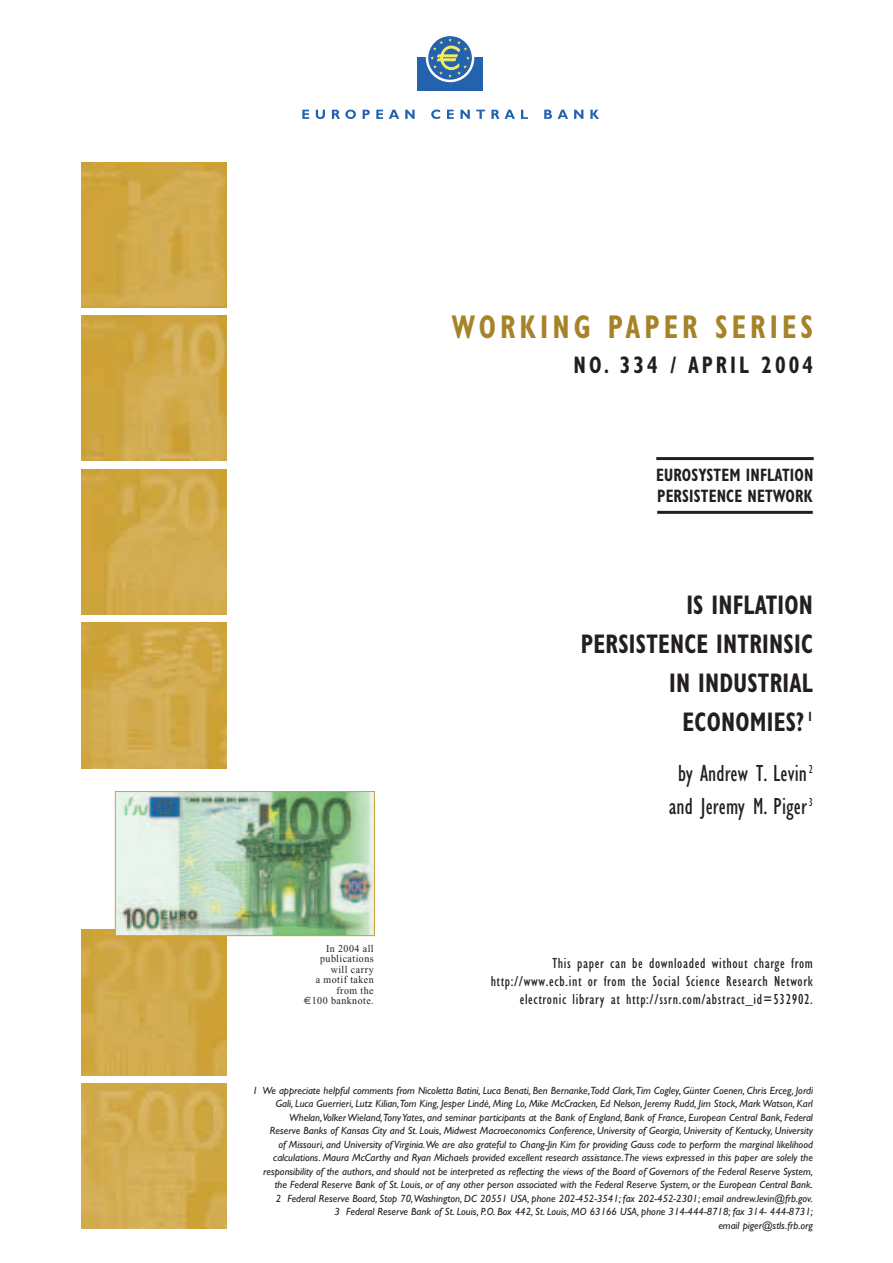
<style>
.page{position:relative;width:893px;height:1263px;background:#fff}
.page>*{position:absolute;margin:0;border:0;box-sizing:border-box;transform-origin:0 0}
.t1{font:700 condensed 33px "Gill Sans";letter-spacing:.145em;color:#a68328;scale:.85 1}
.t2{font:700 condensed 27px/39px "Gill Sans";letter-spacing:.01em;color:#231f20;text-align:right;scale:.85 1}
.t3{font:condensed 24px/33px "Gill Sans";letter-spacing:.005em;color:#231f20;text-align:center;scale:.95 1}
.t4{font:700 condensed 24px "Gill Sans";letter-spacing:.145em;color:#231f20;scale:.85 1}
.t5{font:700 condensed 18px/21px "Gill Sans";letter-spacing:.01em;color:#231f20;scale:.85 1}
.t6{font:condensed 15px/18px "Gill Sans";letter-spacing:.045em;color:#231f20;text-align:right}
.t7{font:italic 10.5px/13.5px "Gill Sans";color:#231f20;text-align:right}
.t8{font:10.5px/10.5px "Times New Roman";letter-spacing:.045em;color:#231f20;text-align:right;scale:.95 1}
.s1{font-family:"Euro Sans"}
</style>
<div class="page">
<img style="left:81px;top:162px;width:146px;height:145px">
<img style="left:81px;top:316px;width:146px;height:145px">
<img style="left:81px;top:469px;width:146px;height:145px">
<img style="left:81px;top:623px;width:146px;height:145px">
<img style="left:81px;top:930px;width:146px;height:145px">
<img style="left:81px;top:1083px;width:146px;height:146px">
<img style="left:117px;top:793px;width:255px;height:141px">
<div style="left:115px;top:791px;width:259px;height:145px;border:1px solid #cca134"></div>
<svg style="left:302px;top:110px;width:7px;height:9px"></svg>
<svg style="left:316px;top:110px;width:9px;height:9px"></svg>
<svg style="left:332px;top:110px;width:24px;height:9px"></svg>
<svg style="left:362px;top:110px;width:8px;height:9px"></svg>
<svg style="left:376px;top:110px;width:7px;height:9px"></svg>
<svg style="left:389px;top:110px;width:10px;height:9px"></svg>
<svg style="left:405px;top:110px;width:9px;height:9px"></svg>
<svg style="left:431px;top:110px;width:9px;height:9px"></svg>
<svg style="left:447px;top:110px;width:7px;height:9px"></svg>
<svg style="left:460px;top:110px;width:10px;height:9px"></svg>
<svg style="left:476px;top:110px;width:9px;height:9px"></svg>
<svg style="left:491px;top:110px;width:24px;height:9px"></svg>
<svg style="left:521px;top:110px;width:7px;height:9px"></svg>
<svg style="left:544px;top:110px;width:24px;height:9px"></svg>
<svg style="left:574px;top:110px;width:9px;height:9px"></svg>
<svg style="left:590px;top:110px;width:9px;height:9px"></svg>
<div style="left:417px;top:57px;width:66px;height:34px;background:#2362af"></div>
<svg style="left:426px;top:34px;width:48px;height:48px"></svg>
<svg style="left:428px;top:36px;width:44px;height:44px"></svg>
<svg style="left:430px;top:38px;width:40px;height:40px"></svg>
<hr style="left:656px;top:457px;width:157px;height:3px;background:#231f20">
<hr style="left:657px;top:511px;width:155px;height:3px;background:#231f20">
<h1 class="t1" style="left:451px;top:315px;width:426px">WORKING PAPER SERIES</h1>
<h3 class="t4" style="left:573px;top:356px;width:283px">NO. 334 / APRIL 2004</h3>
<h3 class="t5" style="left:656px;top:467px;width:186px">EUROSYSTEM INFLATION<br>PERSISTENCE NETWORK</h3>
<p class="t8" style="left:304px;top:944px;width:75px">In 2004 all publications will carry<br>a motif taken from the<br><span class="s1">€</span>100 banknote.</p>
<h2 class="t2" style="left:580px;top:588px;width:274px">IS INFLATION<br>PERSISTENCE INTRINSIC<br>IN INDUSTRIAL<br>ECONOMIES? <sup>1</sup></h2>
<h3 class="t3" style="left:668px;top:759px;width:153px">by Andrew T. Levin<sup>2 </sup>and Jeremy M. Piger<sup>3</sup></h3>
<h3 class="t6" style="left:490px;top:956px;width:324px">This paper can be downloaded without charge from http://www.ecb.int or from the Social Science Research Network electronic library at http://ssrn.com/abstract_id=532902.</h3>
<p class="t7" style="left:252px;top:1085px;width:562px">1 We appreciate helpful comments from Nicoletta Batini, Luca Benati, Ben Bernanke,Todd Clark,Tim Cogley, Günter Coenen, Chris Erceg, Jordi Gali, Luca Guerrieri, Lutz Kilian,Tom King, Jesper Lindé, Ming Lo, Mike McCracken, Ed Nelson, Jeremy Rudd, Jim Stock, Mark Watson, Karl Whelan,Volker Wieland,Tony Yates, and seminar participants at the Bank of England, Bank of France, European Central Bank, Federal<br>Reserve Banks of Kansas City and St. Louis, Midwest Macroeconomics Conference, University of Georgia, University of Kentucky, University<br>of Missouri, and University of Virginia.We are also grateful to Chang-Jin Kim for providing Gauss code to perform the marginal likelihood calculations. Maura McCarthy and Ryan Michaels provided excellent research assistance.The views expressed in this paper are solely the responsibility of the authors, and should not be interpreted as reflecting the views of the Board of Governors of the Federal Reserve System, the Federal Reserve Bank of St. Louis, or of any other person associated with the Federal Reserve System, or the European Central Bank.<br>2 Federal Reserve Board, Stop 70,Washington, DC 20551 USA, phone 202-452-3541; fax 202-452-2301; email andrew.levin@frb.gov.<br>3 Federal Reserve Bank of St. Louis, P.O. Box 442, St. Louis, MO 63166 USA, phone 314-444-8718; fax 314- 444-8731;<br>email piger@stls.frb.org</p>
</div>
